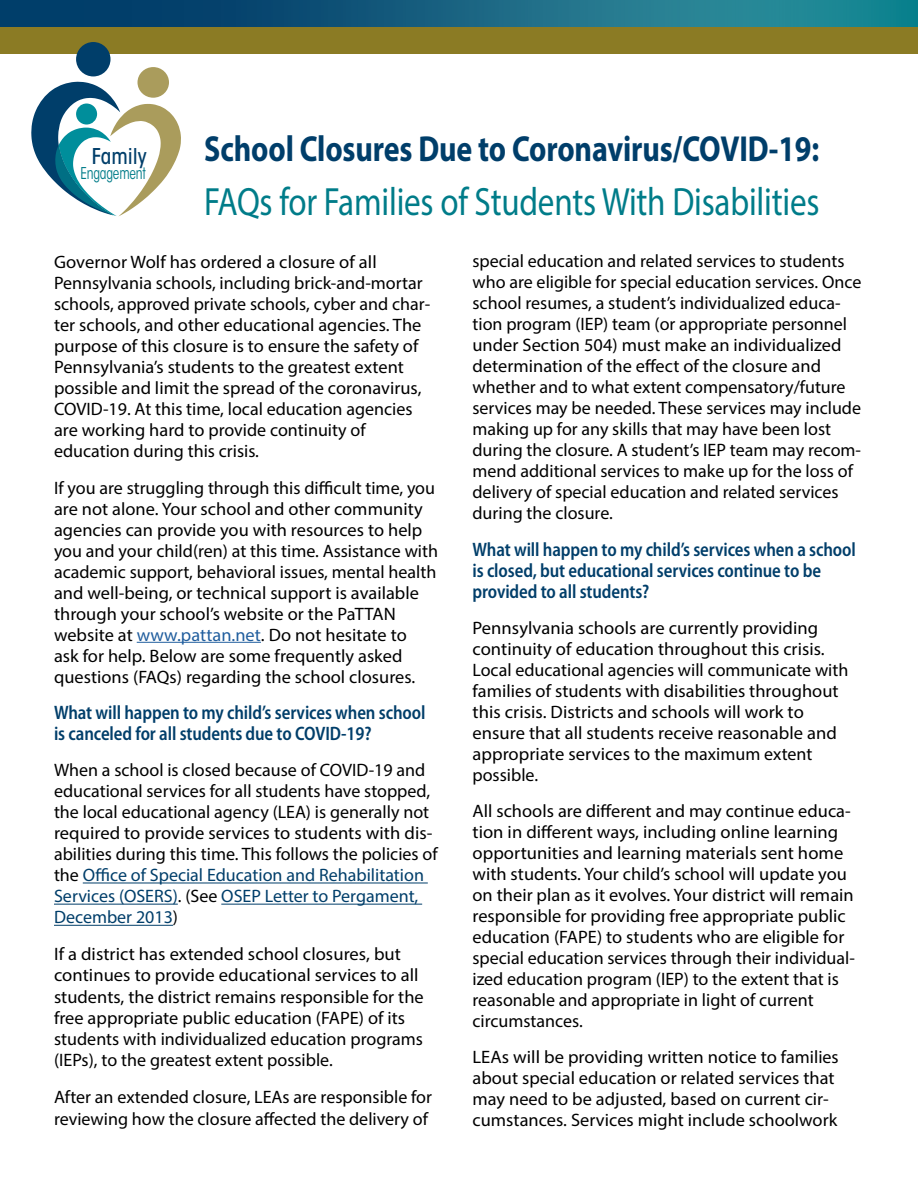
<style>
.page{position:relative;width:918px;height:1188px;background:#fff}
.page>*{position:absolute;margin:0;border:0;box-sizing:border-box;transform-origin:0 0}
.t1{font:39.6px "Myriad Pro";letter-spacing:-.005em;color:#007c89;scale:.84 1}
.t2{font:700 36.3px "Myriad Pro";letter-spacing:-.005em;color:#003e6a;scale:.83 1}
.t3{font:500 condensed 21.6px "ITC Avant Garde Std";color:#003e6a}
.Questions{font:600 semi-condensed 19.5px/21px "Myriad Pro";letter-spacing:-.005em;color:#003e6a;scale:.93 1}
.Text_-_Level_1{font:18px/21px "Myriad Pro";color:#000}
.t4{font:condensed 16.2px "ITC Avant Garde Std";letter-spacing:-.015em;color:#007c89;scale:.85 1}
.s1{color:#215e9e}
.s2{color:#003e6a}
</style>
<div class="page">
<div style="left:0;top:0;width:918px;height:54px;background:#003e6a"></div>
<svg style="left:284px;top:0;width:634px;height:27px;background:#1c7289"></svg>
<div style="left:0;top:27px;width:918px;height:27px;background:#8b7b24"></div>
<div style="left:138px;top:67px;width:31px;height:31px;background:#aa9c5c;border-radius:50%"></div>
<div style="left:76px;top:42px;width:35px;height:34px;background:#003e6a;border-radius:50%"></div>
<svg style="left:31px;top:82px;width:150px;height:134px"></svg>
<hr style="left:137px;top:642px;width:124px;height:1px;background:#215e9e">
<hr style="left:83px;top:883px;width:345px;height:1px;background:#003e6a">
<hr style="left:54px;top:904px;width:124px;height:1px;background:#003e6a">
<hr style="left:221px;top:904px;width:201px;height:1px;background:#003e6a">
<hr style="left:54px;top:925px;width:119px;height:1px;background:#003e6a">
<p class="t3" style="left:92px;top:143px;width:56px">Family</p>
<p class="t4" style="left:80px;top:163px;width:79px">Engagement</p>
<h1 class="t2" style="left:204px;top:125px;width:743px">School Closures Due to Coronavirus/COVID-19:</h1>
<p class="t1" style="left:204px;top:177px;width:734px">FAQs for Families of Students With Disabilities</p>
<p class="Text_-_Level_1" style="left:54px;top:252px;width:378px">Governor Wolf has ordered a closure of all Pennsylvania schools, including brick-and-mortar schools, approved private schools, cyber and char&shy;ter schools, and other educational agencies. The purpose of this closure is to ensure the safety of Pennsylvania’s students to the greatest extent possible and limit the spread of the coronavirus, COVID-19. At this time, local education agencies are working hard to provide continuity of education during this crisis.</p>
<p class="Text_-_Level_1" style="left:54px;top:477px;width:386px">If you are struggling through this difficult time, you are not alone. Your school and other community agencies can provide you with resources to help you and your child(ren) at this time. Assistance with academic support, behavioral issues, mental health and well-being, or technical support is available through your school’s website or the PaTTAN website at <span class="s1">www.pattan.net</span>. Do not hesitate to<br>ask for help. Below are some frequently asked questions (FAQs) regarding the school closures.</p>
<p class="Questions" style="left:54px;top:702px;width:401px">What will happen to my child’s services when school is canceled for all students due to COVID-19?</p>
<p class="Text_-_Level_1" style="left:54px;top:759px;width:385px">When a school is closed because of COVID-19 and educational services for all students have stopped, the local educational agency (LEA) is generally not required to provide services to students with dis&shy;abilities during this time. This follows the policies of the <span class="s2">Office of Special Education and Rehabilitation Services (OSERS)</span>. (See <span class="s2">OSEP Letter to Pergament, December 2013</span>)</p>
<p class="Text_-_Level_1" style="left:54px;top:943px;width:371px">If a district has extended school closures, but continues to provide educational services to all students, the district remains responsible for the free appropriate public education (FAPE) of its students with individualized education programs (IEPs), to the greatest extent possible.</p>
<p class="Text_-_Level_1" style="left:54px;top:1087px;width:380px">After an extended closure, LEAs are responsible for reviewing how the closure affected the delivery of</p>
<p class="Text_-_Level_1" style="left:472px;top:251px;width:390px">special education and related services to students who are eligible for special education services. Once school resumes, a student’s individualized educa&shy;tion program (IEP) team (or appropriate personnel under Section 504) must make an individualized determination of the effect of the closure and whether and to what extent compensatory/future services may be needed. These services may include making up for any skills that may have been lost during the closure. A student’s IEP team may recom&shy;mend additional services to make up for the loss of delivery of special education and related services during the closure.</p>
<p class="Questions" style="left:472px;top:539px;width:414px">What will happen to my child’s services when a school is closed, but educational services continue to be provided to all students?</p>
<p class="Text_-_Level_1" style="left:472px;top:617px;width:377px">Pennsylvania schools are currently providing continuity of education throughout this crisis.<br>Local educational agencies will communicate with families of students with disabilities throughout this crisis. Districts and schools will work to ensure that all students receive reasonable and appropriate services to the maximum extent possible.</p>
<p class="Text_-_Level_1" style="left:472px;top:800px;width:384px">All schools are different and may continue educa&shy;tion in different ways, including online learning opportunities and learning materials sent home with students. Your child’s school will update you on their plan as it evolves. Your district will remain responsible for providing free appropriate public education (FAPE) to students who are eligible for special education services through their individual&shy;ized education program (IEP) to the extent that is reasonable and appropriate in light of current circumstances.</p>
<p class="Text_-_Level_1" style="left:472px;top:1046px;width:368px">LEAs will be providing written notice to families about special education or related services that may need to be adjusted, based on current cir&shy;cumstances. Services might include schoolwork</p>
</div>
